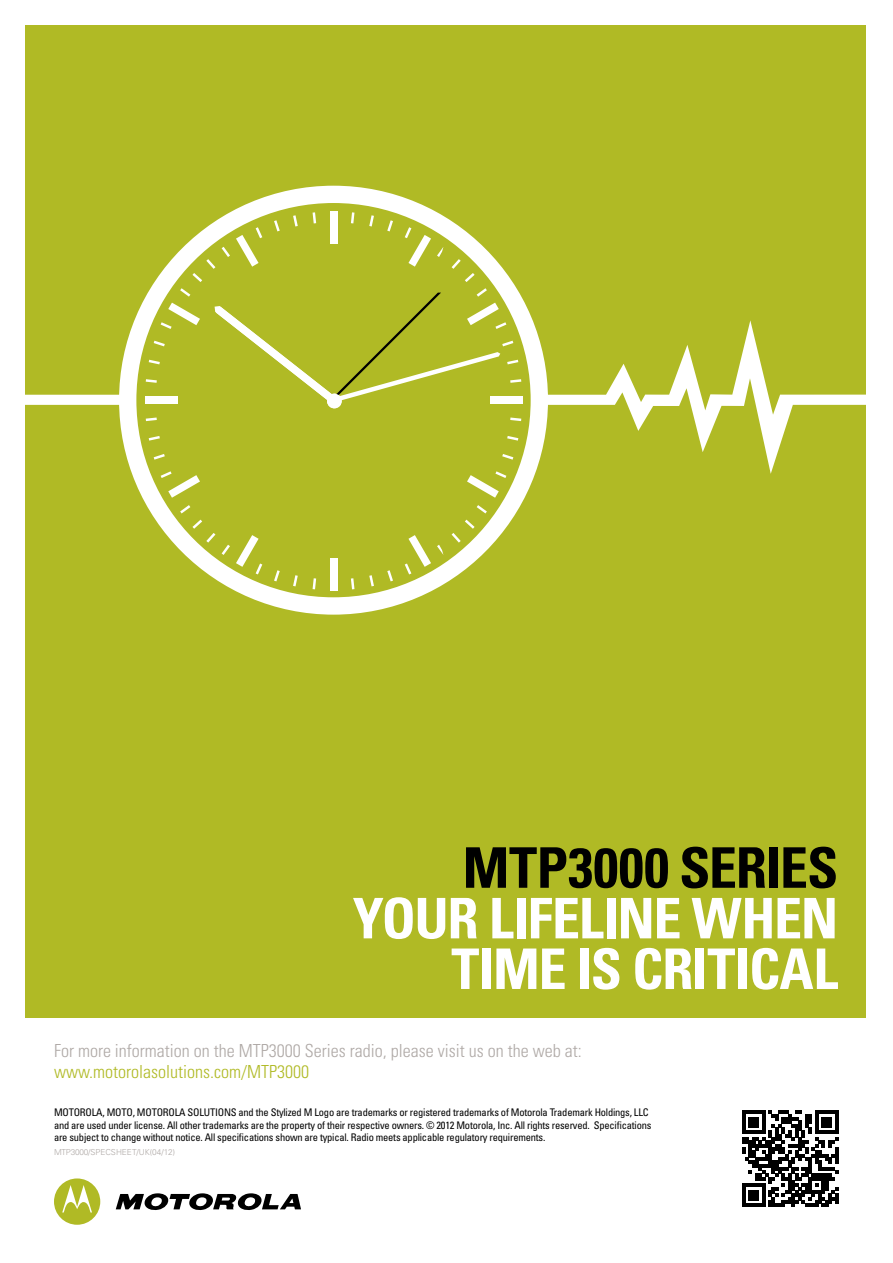
<style>
.page{position:relative;width:893px;height:1263px;background:#fff}
.page>*{position:absolute;margin:0;border:0;box-sizing:border-box;transform-origin:0 0}
.t1{font:700 condensed 56.1px/50.6px "Univers";letter-spacing:-.02em;color:#fff;text-align:right}
.t2{font:700 condensed 56.1px "Univers";letter-spacing:-.005em;color:#000}
.t3{font:300 condensed 18px "Univers";color:#afa9a6}
.t4{font:300 condensed 18px "Univers";color:#b0ba25}
.t5{font:condensed 10.5px/12.6px "Univers";letter-spacing:-.02em;color:#000}
.t6{font:300 8.25px "Univers";color:#afa9a6}
</style>
<div class="page">
<div style="left:26px;top:26px;width:839px;height:991px;background:#b0ba25"></div>
<svg style="left:116px;top:1193px;width:185px;height:17px"></svg>
<svg style="left:54px;top:1178px;width:46px;height:47px"></svg>
<svg style="left:25px;top:320px;width:841px;height:154px"></svg>
<div style="left:119px;top:186px;width:429px;height:429px;background:#fff;border-radius:50%"></div>
<div style="left:136px;top:203px;width:395px;height:394px;background:#b0ba25;border-radius:50%"></div>
<div style="left:490px;top:396px;width:32px;height:8px;background:#fff"></div>
<div style="left:145px;top:396px;width:32px;height:8px;background:#fff"></div>
<svg style="left:146px;top:417px;width:11px;height:4px"></svg>
<svg style="left:149px;top:436px;width:11px;height:5px"></svg>
<svg style="left:154px;top:454px;width:11px;height:6px"></svg>
<svg style="left:161px;top:471px;width:39px;height:27px"></svg>
<svg style="left:161px;top:303px;width:39px;height:26px"></svg>
<svg style="left:154px;top:341px;width:11px;height:5px"></svg>
<svg style="left:149px;top:360px;width:11px;height:4px"></svg>
<svg style="left:146px;top:379px;width:11px;height:4px"></svg>
<svg style="left:467px;top:471px;width:39px;height:27px"></svg>
<svg style="left:502px;top:454px;width:11px;height:6px"></svg>
<svg style="left:507px;top:436px;width:11px;height:5px"></svg>
<svg style="left:510px;top:417px;width:11px;height:4px"></svg>
<div style="left:330px;top:211px;width:7px;height:33px;background:#fff"></div>
<svg style="left:313px;top:212px;width:3px;height:11px"></svg>
<svg style="left:293px;top:215px;width:5px;height:11px"></svg>
<svg style="left:274px;top:220px;width:6px;height:11px"></svg>
<svg style="left:236px;top:227px;width:26px;height:40px"></svg>
<svg style="left:222px;top:247px;width:8px;height:10px"></svg>
<svg style="left:192px;top:259px;width:23px;height:23px"></svg>
<svg style="left:180px;top:288px;width:10px;height:9px"></svg>
<svg style="left:452px;top:259px;width:23px;height:23px"></svg>
<svg style="left:437px;top:247px;width:6px;height:10px"></svg>
<svg style="left:405px;top:227px;width:26px;height:40px"></svg>
<svg style="left:387px;top:220px;width:6px;height:11px"></svg>
<svg style="left:369px;top:215px;width:5px;height:11px"></svg>
<svg style="left:351px;top:212px;width:3px;height:11px"></svg>
<svg style="left:215px;top:288px;width:306px;height:121px"></svg>
<div style="left:330px;top:558px;width:7px;height:32px;background:#fff"></div>
<svg style="left:313px;top:578px;width:3px;height:11px"></svg>
<svg style="left:293px;top:575px;width:5px;height:11px"></svg>
<svg style="left:274px;top:570px;width:6px;height:11px"></svg>
<svg style="left:236px;top:535px;width:26px;height:39px"></svg>
<svg style="left:222px;top:545px;width:8px;height:10px"></svg>
<svg style="left:192px;top:520px;width:23px;height:23px"></svg>
<svg style="left:180px;top:505px;width:10px;height:8px"></svg>
<svg style="left:477px;top:505px;width:10px;height:8px"></svg>
<svg style="left:452px;top:520px;width:23px;height:23px"></svg>
<svg style="left:437px;top:545px;width:6px;height:9px"></svg>
<svg style="left:405px;top:535px;width:26px;height:39px"></svg>
<svg style="left:387px;top:570px;width:6px;height:11px"></svg>
<svg style="left:369px;top:575px;width:5px;height:11px"></svg>
<svg style="left:351px;top:578px;width:3px;height:11px"></svg>
<div style="left:327px;top:394px;width:15px;height:14px;background:#fff;border-radius:50%"></div>
<svg style="left:742px;top:1111px;width:96px;height:96px"></svg>
<h1 class="t2" style="left:463px;top:833px;width:377px">MTP3000 SERIES</h1>
<h1 class="t1" style="left:353px;top:892px;width:487px">YOUR LIFELINE WHEN<br>TIME IS CRITICAL</h1>
<h2 class="t3" style="left:54px;top:1040px;width:529px">For more information on the MTP3000 Series radio, please visit us on the web at:</h2>
<h2 class="t4" style="left:54px;top:1061px;width:257px">www.motorolasolutions.com/MTP3000</h2>
<p class="t5" style="left:54px;top:1106px;width:599px">MOTOROLA, MOTO, MOTOROLA SOLUTIONS and the Stylized M Logo are trademarks or registered trademarks of Motorola Trademark Holdings, LLC and are used under license. All other trademarks are the property of their respective owners. © 2012 Motorola, Inc. All rights reserved. Specifications are subject to change without notice. All specifications shown are typical. Radio meets applicable regulatory requirements.</p>
<p class="t6" style="left:54px;top:1147px;width:123px">MTP3000/SPECSHEET/UK(04/12)</p>
</div>
